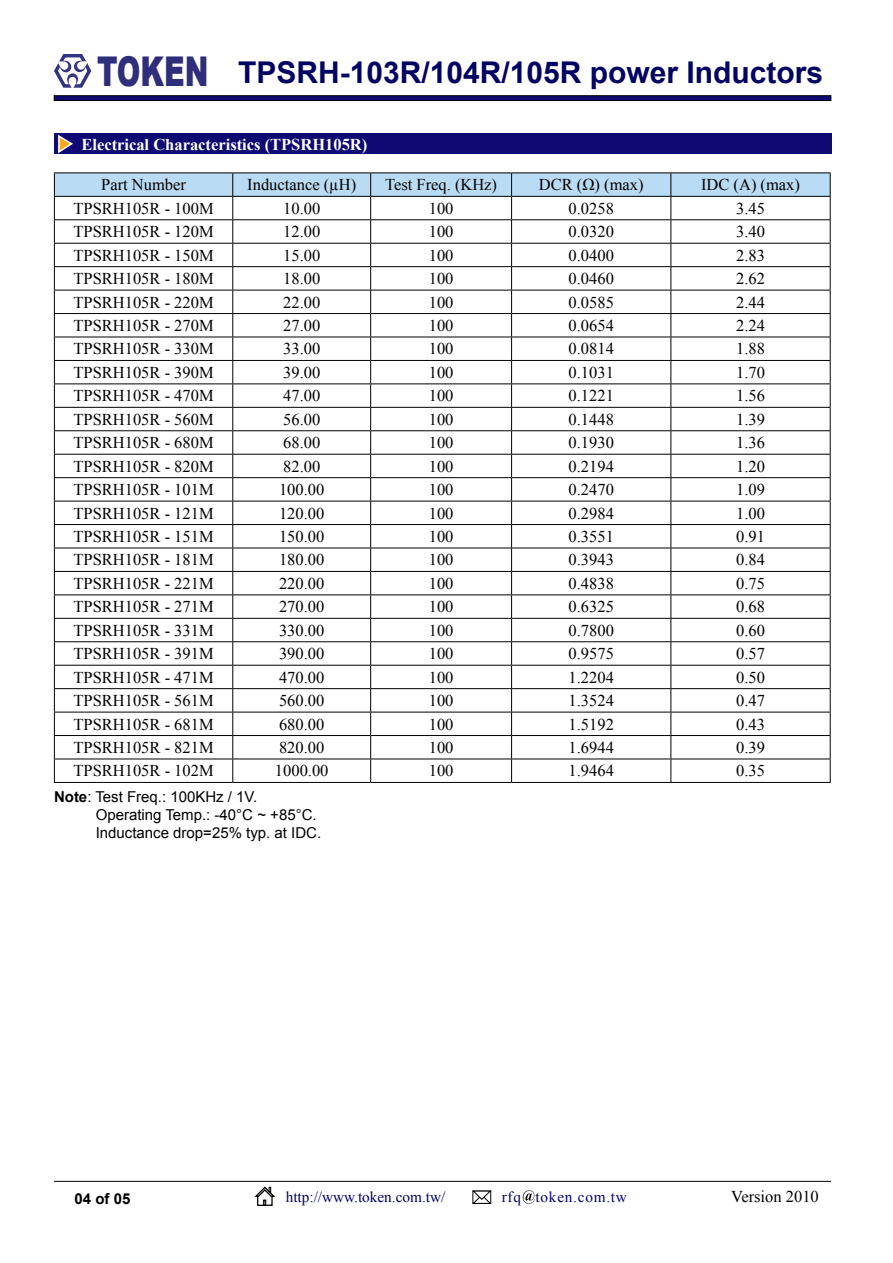
<style>
.page{position:relative;width:893px;height:1263px;background:#fff}
.page>*{position:absolute;margin:0;border:0;box-sizing:border-box;transform-origin:0 0}
.t1{font:900 41.1px "Arial";color:#2f2e7b;scale:.69 1}
.t2{font:700 30px "Arial";color:#030363}
.t3{font:16.5px "Times New Roman";color:#000}
.t4{font:700 16.5px "Times New Roman";color:#fff}
.t5{font:15.3px "Times New Roman";color:#010068}
.t6{font:15.3px "Times New Roman";letter-spacing:.05em;color:#03016f}
.t7{font:15px/18px "Arial";color:#000}
.t8{font:700 15px "Arial";color:#000}
.s1{font-weight:700}
</style>
<div class="page">
<hr style="left:54px;top:96px;width:777px;height:4px;background:#0f0973">
<div style="left:54px;top:95px;width:777px;height:6px;border:1px solid #000"></div>
<hr style="left:54px;top:1181px;width:777px;height:1px;background:#000">
<div style="left:257px;top:1196px;width:16px;height:10px;border:1px solid #000"></div>
<svg style="left:254px;top:1186px;width:21px;height:19px"></svg>
<svg style="left:472px;top:1190px;width:20px;height:14px"></svg>
<svg style="left:522px;top:1190px;width:13px;height:14px"></svg>
<hr style="left:54px;top:782px;width:179px;height:1px;background:#000">
<hr style="left:233px;top:782px;width:138px;height:1px;background:#000">
<hr style="left:371px;top:782px;width:141px;height:1px;background:#000">
<hr style="left:512px;top:782px;width:159px;height:1px;background:#000">
<hr style="left:671px;top:782px;width:160px;height:1px;background:#000">
<hr style="left:54px;top:172px;width:179px;height:1px;background:#000">
<hr style="left:233px;top:172px;width:138px;height:1px;background:#000">
<hr style="left:371px;top:172px;width:141px;height:1px;background:#000">
<hr style="left:512px;top:172px;width:159px;height:1px;background:#000">
<hr style="left:671px;top:172px;width:160px;height:1px;background:#000">
<svg style="left:54px;top:173px;width:777px;height:609px"></svg>
<hr style="left:54px;top:196px;width:179px;height:1px;background:#000">
<hr style="left:233px;top:196px;width:138px;height:1px;background:#000">
<hr style="left:371px;top:196px;width:141px;height:1px;background:#000">
<hr style="left:512px;top:196px;width:159px;height:1px;background:#000">
<hr style="left:671px;top:196px;width:160px;height:1px;background:#000">
<svg style="left:54px;top:54px;width:38px;height:34px"></svg>
<div style="left:54px;top:134px;width:777px;height:20px;background:#0f0973"></div>
<svg style="left:58px;top:134px;width:15px;height:20px"></svg>
<h1 class="t1" style="left:97px;top:41px;width:163px">TOKEN</h1>
<h2 class="t2" style="left:238px;top:53px;width:587px">TPSRH-103R/104R/105R power Inductors</h2>
<p class="t4" style="left:81px;top:133px;width:287px">Electrical Characteristics (TPSRH105R)</p>
<p class="t3" style="left:101px;top:174px;width:86px">Part Number</p>
<p class="t3" style="left:247px;top:174px;width:110px">Inductance (µH)</p>
<p class="t3" style="left:385px;top:174px;width:114px">Test Freq. (KHz)</p>
<p class="t3" style="left:539px;top:174px;width:106px">DCR (Ω) (max)</p>
<p class="t3" style="left:701px;top:174px;width:100px">IDC (A) (max)</p>
<p class="t3" style="left:73px;top:197px;width:142px">TPSRH105R - 100M</p>
<p class="t3" style="left:283px;top:197px;width:39px">10.00</p>
<p class="t3" style="left:429px;top:197px;width:26px">100</p>
<p class="t3" style="left:569px;top:197px;width:47px">0.0258</p>
<p class="t3" style="left:736px;top:197px;width:30px">3.45</p>
<p class="t3" style="left:73px;top:221px;width:142px">TPSRH105R - 120M</p>
<p class="t3" style="left:283px;top:221px;width:39px">12.00</p>
<p class="t3" style="left:429px;top:221px;width:26px">100</p>
<p class="t3" style="left:569px;top:221px;width:47px">0.0320</p>
<p class="t3" style="left:736px;top:221px;width:30px">3.40</p>
<p class="t3" style="left:73px;top:244px;width:142px">TPSRH105R - 150M</p>
<p class="t3" style="left:283px;top:244px;width:39px">15.00</p>
<p class="t3" style="left:429px;top:244px;width:26px">100</p>
<p class="t3" style="left:569px;top:244px;width:47px">0.0400</p>
<p class="t3" style="left:736px;top:244px;width:30px">2.83</p>
<p class="t3" style="left:73px;top:267px;width:142px">TPSRH105R - 180M</p>
<p class="t3" style="left:283px;top:267px;width:39px">18.00</p>
<p class="t3" style="left:429px;top:267px;width:26px">100</p>
<p class="t3" style="left:569px;top:267px;width:47px">0.0460</p>
<p class="t3" style="left:736px;top:267px;width:30px">2.62</p>
<p class="t3" style="left:73px;top:291px;width:142px">TPSRH105R - 220M</p>
<p class="t3" style="left:283px;top:291px;width:39px">22.00</p>
<p class="t3" style="left:429px;top:291px;width:26px">100</p>
<p class="t3" style="left:569px;top:291px;width:47px">0.0585</p>
<p class="t3" style="left:736px;top:291px;width:30px">2.44</p>
<p class="t3" style="left:73px;top:314px;width:142px">TPSRH105R - 270M</p>
<p class="t3" style="left:283px;top:314px;width:39px">27.00</p>
<p class="t3" style="left:429px;top:314px;width:26px">100</p>
<p class="t3" style="left:569px;top:314px;width:47px">0.0654</p>
<p class="t3" style="left:736px;top:314px;width:30px">2.24</p>
<p class="t3" style="left:73px;top:338px;width:142px">TPSRH105R - 330M</p>
<p class="t3" style="left:283px;top:338px;width:39px">33.00</p>
<p class="t3" style="left:429px;top:338px;width:26px">100</p>
<p class="t3" style="left:569px;top:338px;width:47px">0.0814</p>
<p class="t3" style="left:736px;top:338px;width:30px">1.88</p>
<p class="t3" style="left:73px;top:361px;width:142px">TPSRH105R - 390M</p>
<p class="t3" style="left:283px;top:361px;width:39px">39.00</p>
<p class="t3" style="left:429px;top:361px;width:26px">100</p>
<p class="t3" style="left:569px;top:361px;width:47px">0.1031</p>
<p class="t3" style="left:736px;top:361px;width:30px">1.70</p>
<p class="t3" style="left:73px;top:385px;width:142px">TPSRH105R - 470M</p>
<p class="t3" style="left:283px;top:385px;width:39px">47.00</p>
<p class="t3" style="left:429px;top:385px;width:26px">100</p>
<p class="t3" style="left:569px;top:385px;width:47px">0.1221</p>
<p class="t3" style="left:736px;top:385px;width:30px">1.56</p>
<p class="t3" style="left:73px;top:408px;width:142px">TPSRH105R - 560M</p>
<p class="t3" style="left:283px;top:408px;width:39px">56.00</p>
<p class="t3" style="left:429px;top:408px;width:26px">100</p>
<p class="t3" style="left:569px;top:408px;width:47px">0.1448</p>
<p class="t3" style="left:736px;top:408px;width:30px">1.39</p>
<p class="t3" style="left:73px;top:432px;width:142px">TPSRH105R - 680M</p>
<p class="t3" style="left:283px;top:432px;width:39px">68.00</p>
<p class="t3" style="left:429px;top:432px;width:26px">100</p>
<p class="t3" style="left:569px;top:432px;width:47px">0.1930</p>
<p class="t3" style="left:736px;top:432px;width:30px">1.36</p>
<p class="t3" style="left:73px;top:455px;width:142px">TPSRH105R - 820M</p>
<p class="t3" style="left:283px;top:455px;width:39px">82.00</p>
<p class="t3" style="left:429px;top:455px;width:26px">100</p>
<p class="t3" style="left:569px;top:455px;width:47px">0.2194</p>
<p class="t3" style="left:736px;top:455px;width:30px">1.20</p>
<p class="t3" style="left:73px;top:478px;width:142px">TPSRH105R - 101M</p>
<p class="t3" style="left:279px;top:478px;width:47px">100.00</p>
<p class="t3" style="left:429px;top:478px;width:26px">100</p>
<p class="t3" style="left:569px;top:478px;width:47px">0.2470</p>
<p class="t3" style="left:736px;top:478px;width:30px">1.09</p>
<p class="t3" style="left:73px;top:502px;width:142px">TPSRH105R - 121M</p>
<p class="t3" style="left:279px;top:502px;width:47px">120.00</p>
<p class="t3" style="left:429px;top:502px;width:26px">100</p>
<p class="t3" style="left:569px;top:502px;width:47px">0.2984</p>
<p class="t3" style="left:736px;top:502px;width:30px">1.00</p>
<p class="t3" style="left:73px;top:525px;width:142px">TPSRH105R - 151M</p>
<p class="t3" style="left:279px;top:525px;width:47px">150.00</p>
<p class="t3" style="left:429px;top:525px;width:26px">100</p>
<p class="t3" style="left:569px;top:525px;width:47px">0.3551</p>
<p class="t3" style="left:736px;top:525px;width:30px">0.91</p>
<p class="t3" style="left:73px;top:549px;width:142px">TPSRH105R - 181M</p>
<p class="t3" style="left:279px;top:549px;width:47px">180.00</p>
<p class="t3" style="left:429px;top:549px;width:26px">100</p>
<p class="t3" style="left:569px;top:549px;width:47px">0.3943</p>
<p class="t3" style="left:736px;top:549px;width:30px">0.84</p>
<p class="t3" style="left:73px;top:572px;width:142px">TPSRH105R - 221M</p>
<p class="t3" style="left:279px;top:572px;width:47px">220.00</p>
<p class="t3" style="left:429px;top:572px;width:26px">100</p>
<p class="t3" style="left:569px;top:572px;width:47px">0.4838</p>
<p class="t3" style="left:736px;top:572px;width:30px">0.75</p>
<p class="t3" style="left:73px;top:596px;width:142px">TPSRH105R - 271M</p>
<p class="t3" style="left:279px;top:596px;width:47px">270.00</p>
<p class="t3" style="left:429px;top:596px;width:26px">100</p>
<p class="t3" style="left:569px;top:596px;width:47px">0.6325</p>
<p class="t3" style="left:736px;top:596px;width:30px">0.68</p>
<p class="t3" style="left:73px;top:619px;width:142px">TPSRH105R - 331M</p>
<p class="t3" style="left:279px;top:619px;width:47px">330.00</p>
<p class="t3" style="left:429px;top:619px;width:26px">100</p>
<p class="t3" style="left:569px;top:619px;width:47px">0.7800</p>
<p class="t3" style="left:736px;top:619px;width:30px">0.60</p>
<p class="t3" style="left:73px;top:643px;width:142px">TPSRH105R - 391M</p>
<p class="t3" style="left:279px;top:643px;width:47px">390.00</p>
<p class="t3" style="left:429px;top:643px;width:26px">100</p>
<p class="t3" style="left:569px;top:643px;width:47px">0.9575</p>
<p class="t3" style="left:736px;top:643px;width:30px">0.57</p>
<p class="t3" style="left:73px;top:666px;width:142px">TPSRH105R - 471M</p>
<p class="t3" style="left:279px;top:666px;width:47px">470.00</p>
<p class="t3" style="left:429px;top:666px;width:26px">100</p>
<p class="t3" style="left:569px;top:666px;width:47px">1.2204</p>
<p class="t3" style="left:736px;top:666px;width:30px">0.50</p>
<p class="t3" style="left:73px;top:689px;width:142px">TPSRH105R - 561M</p>
<p class="t3" style="left:279px;top:689px;width:47px">560.00</p>
<p class="t3" style="left:429px;top:689px;width:26px">100</p>
<p class="t3" style="left:569px;top:689px;width:47px">1.3524</p>
<p class="t3" style="left:736px;top:689px;width:30px">0.47</p>
<p class="t3" style="left:73px;top:713px;width:142px">TPSRH105R - 681M</p>
<p class="t3" style="left:279px;top:713px;width:47px">680.00</p>
<p class="t3" style="left:429px;top:713px;width:26px">100</p>
<p class="t3" style="left:569px;top:713px;width:47px">1.5192</p>
<p class="t3" style="left:736px;top:713px;width:30px">0.43</p>
<p class="t3" style="left:73px;top:736px;width:142px">TPSRH105R - 821M</p>
<p class="t3" style="left:279px;top:736px;width:47px">820.00</p>
<p class="t3" style="left:429px;top:736px;width:26px">100</p>
<p class="t3" style="left:569px;top:736px;width:47px">1.6944</p>
<p class="t3" style="left:736px;top:736px;width:30px">0.39</p>
<p class="t3" style="left:73px;top:760px;width:142px">TPSRH105R - 102M</p>
<p class="t3" style="left:275px;top:760px;width:55px">1000.00</p>
<p class="t3" style="left:429px;top:760px;width:26px">100</p>
<p class="t3" style="left:569px;top:760px;width:47px">1.9464</p>
<p class="t3" style="left:736px;top:760px;width:30px">0.35</p>
<p class="t7" style="left:96px;top:788px;width:227px;text-indent:-42px"><span class="s1">Note</span>: Test Freq.: 100KHz / 1V.<br>Operating Temp.: -40°C ~ +85°C.<br>Inductance drop=25% typ. at IDC.</p>
<p class="t8" style="left:75px;top:1189px;width:57px">04 of 05</p>
<p class="t5" style="left:286px;top:1187px;width:161px">http://www.token.com.tw/</p>
<p class="t6" style="left:502px;top:1186px;width:127px">rfq token.com.tw</p>
<p class="t3" style="left:731px;top:1185px;width:89px">Version 2010</p>
</div>
